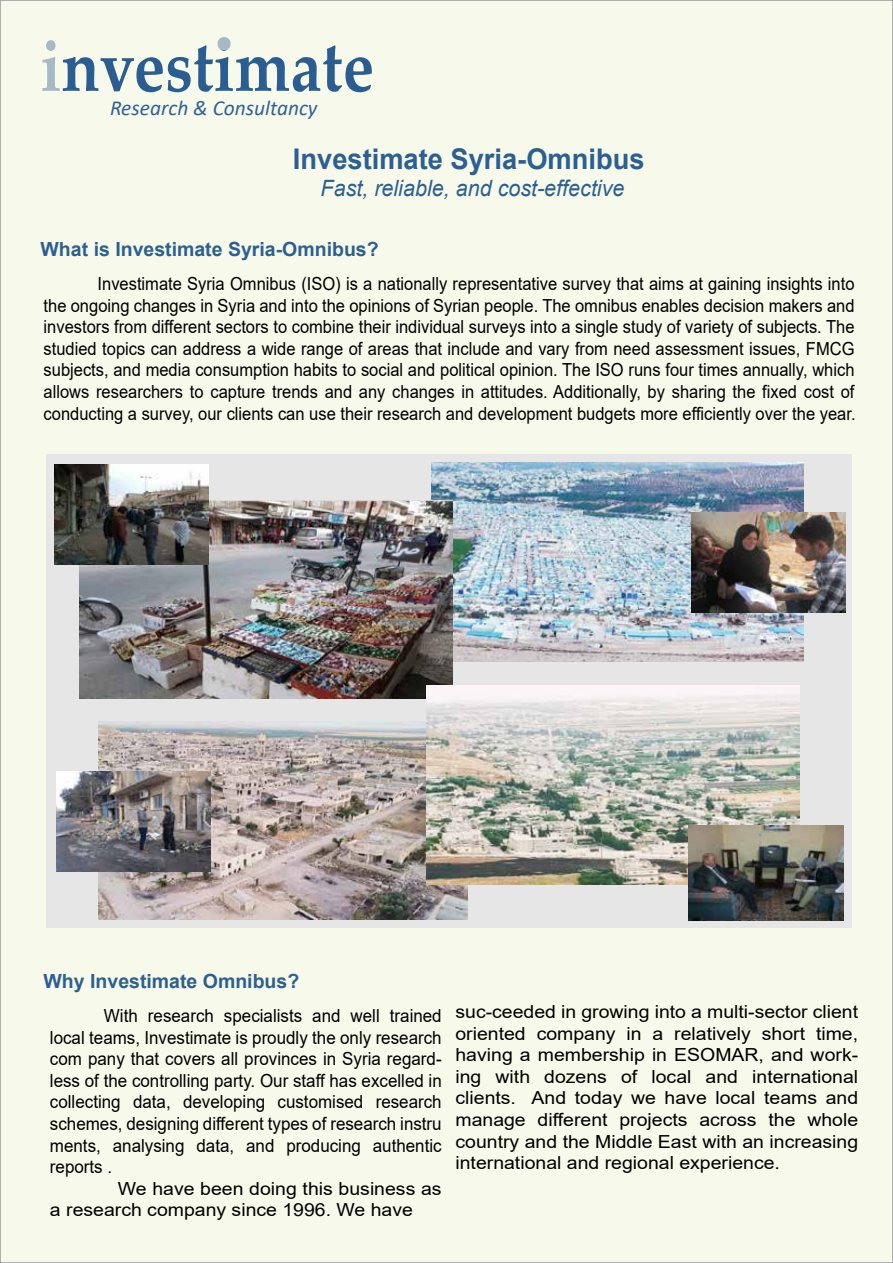
<style>
.page{position:relative;width:893px;height:1263px;background:#f7faea}
.page>*{position:absolute;margin:0;border:0;box-sizing:border-box;transform-origin:0 0}
.t1{font:700 85.5px "Palatino Linotype";color:#a7b9c7}
.t2{font:700 70.8px "Palatino Linotype";color:#2a5e92;scale:.89 1}
.t3{font:700 28.5px "Arial";color:#2c5f93;scale:.96 1}
.t4{font:italic 22.5px "Arial";color:#2c5f93;scale:.96 1}
.t5{font:italic 21.45px "Calibri";color:#306197}
.t6{font:700 19.5px "Arial";color:#2c5f93}
.t7{font:18px/21.6px "Arial";color:#000;text-align:justify;scale:.92 1}
.t8{font:18px/21.6px "Arial";color:#000;scale:1.08 1}
.t9{font:18px/21.6px "Arial";color:#000;text-align:justify;scale:.94 1}
.s1{color:#a7b9c7}
</style>
<div class="page">
<div style="left:46px;top:454px;width:806px;height:474px;background:#e6e6e6"></div>
<img style="left:99px;top:722px;width:368px;height:198px">
<img style="left:56px;top:772px;width:154px;height:99px">
<img style="left:431px;top:463px;width:373px;height:199px">
<img style="left:692px;top:512px;width:154px;height:100px">
<img style="left:80px;top:500px;width:373px;height:199px">
<img style="left:54px;top:464px;width:154px;height:101px">
<img style="left:426px;top:685px;width:374px;height:199px">
<img style="left:688px;top:825px;width:155px;height:95px">
<h1 class="t1" style="left:213px;top:-41px;width:23px">.</h1>
<h2 class="t2" style="left:41px;top:16px;width:376px"><span class="s1">i</span>nvestimate</h2>
<p class="t5" style="left:110px;top:92px;width:209px">Research &amp; Consultancy</p>
<h3 class="t3" style="left:293px;top:139px;width:368px">Investimate Syria-Omnibus</h3>
<p class="t4" style="left:321px;top:174px;width:318px">Fast, reliable, and cost-effective</p>
<p class="t6" style="left:41px;top:236px;width:340px">What is Investimate Syria-Omnibus?</p>
<p class="t7" style="left:44px;top:273px;width:884px;text-indent:54px">Investimate Syria Omnibus (ISO) is a nationally representative survey that aims at gaining insights into the ongoing changes in Syria and into the opinions of Syrian people. The omnibus enables decision makers and investors from different sectors to combine their individual surveys into a single study of variety of subjects. The studied topics can address a wide range of areas that include and vary from need assessment issues, FMCG subjects, and media consumption habits to social and political opinion. The ISO runs four times annually, which allows researchers to capture trends and any changes in attitudes. Additionally, by sharing the fixed cost of conducting a survey, our clients can use their research and development budgets more efficiently over the year.</p>
<p class="t6" style="left:44px;top:967px;width:257px">Why Investimate Omnibus?</p>
<p class="t9" style="left:50px;top:1005px;width:418px;text-indent:54px">With research specialists and well trained local teams, Investimate is proudly the only research com pany that covers all provinces in Syria regard&shy;less of the controlling party. Our staff has excelled in collecting data, developing customised research schemes, designing different types of research instru ments, analysing data, and producing authentic reports .</p>
<p class="t8" style="left:50px;top:1177px;width:364px;text-indent:68px">We have been doing this business as a research company since 1996. We have</p>
<p class="t8" style="left:455px;top:1001px;width:374px;text-align:justify">suc-ceeded in growing into a multi-sector client oriented company in a relatively short time, having a membership in ESOMAR, and work&shy;ing with dozens of local and international clients. And today we have local teams and manage different projects across the whole country and the Middle East with an increasing international and regional experience.</p>
</div>
